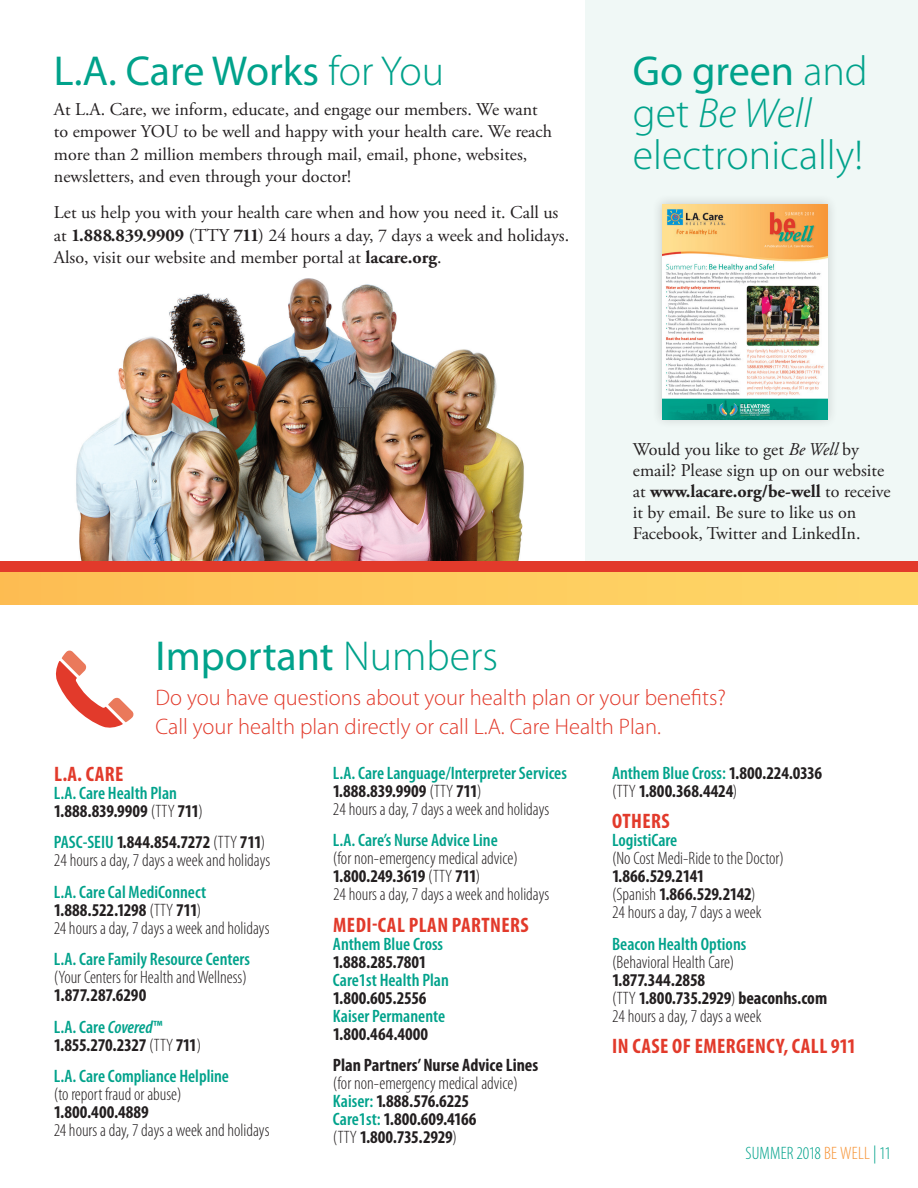
<style>
.page{position:relative;width:918px;height:1188px;background:#fff}
.page>*{position:absolute;margin:0;border:0;box-sizing:border-box;transform-origin:0 0}
.t1{font:42px "Myriad Pro";color:#00a28b}
.t2{font:300 42px/42px "Myriad Pro";color:#00a28b}
.t3{font:300 22.5px/28.5px "Myriad Pro";color:#e23a2b}
.t4{font:700 condensed 21px "Myriad Pro";letter-spacing:.02em;color:#e23a2b}
.t5{font:300 condensed 18px/18px "Myriad Pro";color:#231f20}
.t6{font:18px/22.5px "Adobe Garamond Pro";color:#231f20}
.t7{font:700 condensed 18px/18px "Myriad Pro";color:#231f20}
.t8{font:600 condensed 18px/18px "Myriad Pro";color:#00a28b}
.t9{font:700 condensed 18px/18px "Myriad Pro";letter-spacing:-.025em;color:#231f20}
.t10{font:300 condensed 18px "Myriad Pro";letter-spacing:.01em;color:#00a28b}
.s1{font-weight:300}
.s2{font-weight:700}
.s3{font-weight:400}
.s4{font-style:italic}
.s5{font-weight:700;color:#231f20}
.s6{font-weight:300;color:#231f20}
.s7{font-weight:600;color:#00a28b}
.s8{font-weight:600;font-style:italic;color:#00a28b}
.s9{color:#f79334}
</style>
<div class="page">
<div style="left:585px;top:0;width:333px;height:594px;background:#f0f8f6"></div>
<img style="left:76px;top:278px;width:448px;height:283px">
<div style="left:652px;top:194px;width:186px;height:235px;background:#231f20;opacity:.2"></div>
<img style="left:662px;top:204px;width:166px;height:215px">
<svg style="left:55px;top:650px;width:79px;height:78px"></svg>
<div style="left:0;top:572px;width:918px;height:32px;background:linear-gradient(to right,#fdbe53,#fed769)"></div>
<div style="left:0;top:561px;width:918px;height:11px;background:#e23a2b"></div>
<h2 class="t1" style="left:54px;top:45px;width:392px">L.A. Care Works <span class="s1">for You</span></h2>
<p class="t6" style="left:54px;top:98px;width:500px">At L.A. Care, we inform, educate, and engage our members. We want to empower YOU to be well and happy with your health care. We reach more than 2 million members through mail, email, phone, websites, newsletters, and even through your doctor!</p>
<p class="t6" style="left:54px;top:202px;width:517px">Let us help you with your health care when and how you need it. Call us at <span class="s2">1.888.839.9909</span> (TTY <span class="s2">711</span>) 24 hours a day, 7 days a week and holidays.<br>Also, visit our website and member portal at <span class="s2">lacare.org</span>.</p>
<h2 class="t2" style="left:633px;top:51px;width:236px"><span class="s3">Go green</span> and get <span class="s4">Be Well </span>electronically!</h2>
<p class="t6" style="left:633px;top:439px;width:259px;line-height:21px">Would you like to get <span class="s4">Be Well</span> by email? Please sign up on our website at <span class="s2">www.lacare.org/be-well</span> to receive it by email. Be sure to like us on Facebook, Twitter and LinkedIn.</p>
<h2 class="t1" style="left:155px;top:630px;width:344px">Important <span class="s1">Numbers</span></h2>
<p class="t3" style="left:155px;top:684px;width:572px">Do you have questions about your health plan or your benefits?<br>Call your health plan directly or call L.A. Care Health Plan.</p>
<h3 class="t4" style="left:54px;top:762px;width:71px">L.A. CARE</h3>
<p class="t8" style="left:54px;top:784px;width:150px">L.A. Care Health Plan<br><span class="s5">1.888.839.9909</span> <span class="s6">(TTY</span> <span class="s5">711</span><span class="s6">)</span></p>
<p class="t5" style="left:54px;top:833px;width:218px"><span class="s7">PASC-SEIU</span> <span class="s2">1.844.854.7272</span> (TTY <span class="s2">711</span>)<br>24 hours a day, 7 days a week and holidays</p>
<p class="t5" style="left:54px;top:883px;width:217px"><span class="s7">L.A. Care Cal MediConnect<br></span><span class="s2">1.888.522.1298</span> (TTY <span class="s2">711</span>)<br>24 hours a day, 7 days a week and holidays</p>
<p class="t5" style="left:54px;top:950px;width:198px"><span class="s7">L.A. Care Family Resource Centers </span>(Your Centers for Health and Wellness)<br><span class="s2">1.877.287.6290</span></p>
<p class="t9" style="left:54px;top:1018px;width:149px"><span class="s7">L.A. Care</span> <span class="s8">Covered</span><span class="s7">™<br></span>1.855.270.2327 <span class="s1">(TTY</span> 711<span class="s1">)</span></p>
<p class="t5" style="left:54px;top:1067px;width:217px"><span class="s7">L.A. Care Compliance Helpline<br></span>(to report fraud or abuse)<br><span class="s2">1.800.400.4889<br></span>24 hours a day, 7 days a week and holidays</p>
<p class="t5" style="left:333px;top:763px;width:235px"><span class="s7">L.A. Care Language/Interpreter Services<br></span><span class="s2">1.888.839.9909</span> (TTY <span class="s2">711</span>)<br>24 hours a day, 7 days a week and holidays</p>
<p class="t5" style="left:333px;top:831px;width:218px"><span class="s7">L.A. Care’s Nurse Advice Line<br></span>(for non-emergency medical advice)<br><span class="s2">1.800.249.3619</span> (TTY <span class="s2">711</span>)<br>24 hours a day, 7 days a week and holidays</p>
<h3 class="t4" style="left:333px;top:913px;width:197px">MEDI-CAL PLAN PARTNERS</h3>
<p class="t8" style="left:333px;top:935px;width:117px">Anthem Blue Cross<br><span class="s5">1.888.285.7801<br></span>Care1st Health Plan<br><span class="s5">1.800.605.2556<br></span>Kaiser Permanente<br><span class="s5">1.800.464.4000</span></p>
<p class="t7" style="left:333px;top:1056px;width:207px">Plan Partners’ Nurse Advice Lines <span class="s1">(for non-emergency medical advice)<br></span><span class="s7">Kaiser:</span> 1.888.576.6225<br><span class="s7">Care1st:</span> 1.800.609.4166<br><span class="s1">(TTY</span> 1.800.735.2929<span class="s1">)</span></p>
<p class="t7" style="left:612px;top:764px;width:212px"><span class="s7">Anthem Blue Cross:</span> 1.800.224.0336 <span class="s1">(TTY</span> 1.800.368.4424<span class="s1">)</span></p>
<h3 class="t4" style="left:612px;top:809px;width:59px">OTHERS</h3>
<p class="t5" style="left:612px;top:831px;width:173px"><span class="s7">LogistiCare<br></span>(No Cost Medi-Ride to the Doctor)<br><span class="s2">1.866.529.2141<br></span>(Spanish <span class="s2">1.866.529.2142</span>)<br>24 hours a day, 7 days a week</p>
<p class="t5" style="left:612px;top:934px;width:217px"><span class="s7">Beacon Health Options<br></span>(Behavioral Health Care)<br><span class="s2">1.877.344.2858<br></span>(TTY <span class="s2">1.800.735.2929</span>) <span class="s2">beaconhs.com<br></span>24 hours a day, 7 days a week</p>
<p class="t4" style="left:612px;top:1034px;width:245px">IN CASE OF EMERGENCY, CALL 911</p>
<p class="t10" style="left:745px;top:1143px;width:147px">SUMMER 2018 <span class="s9">BE WELL</span> | 11</p>
</div>
